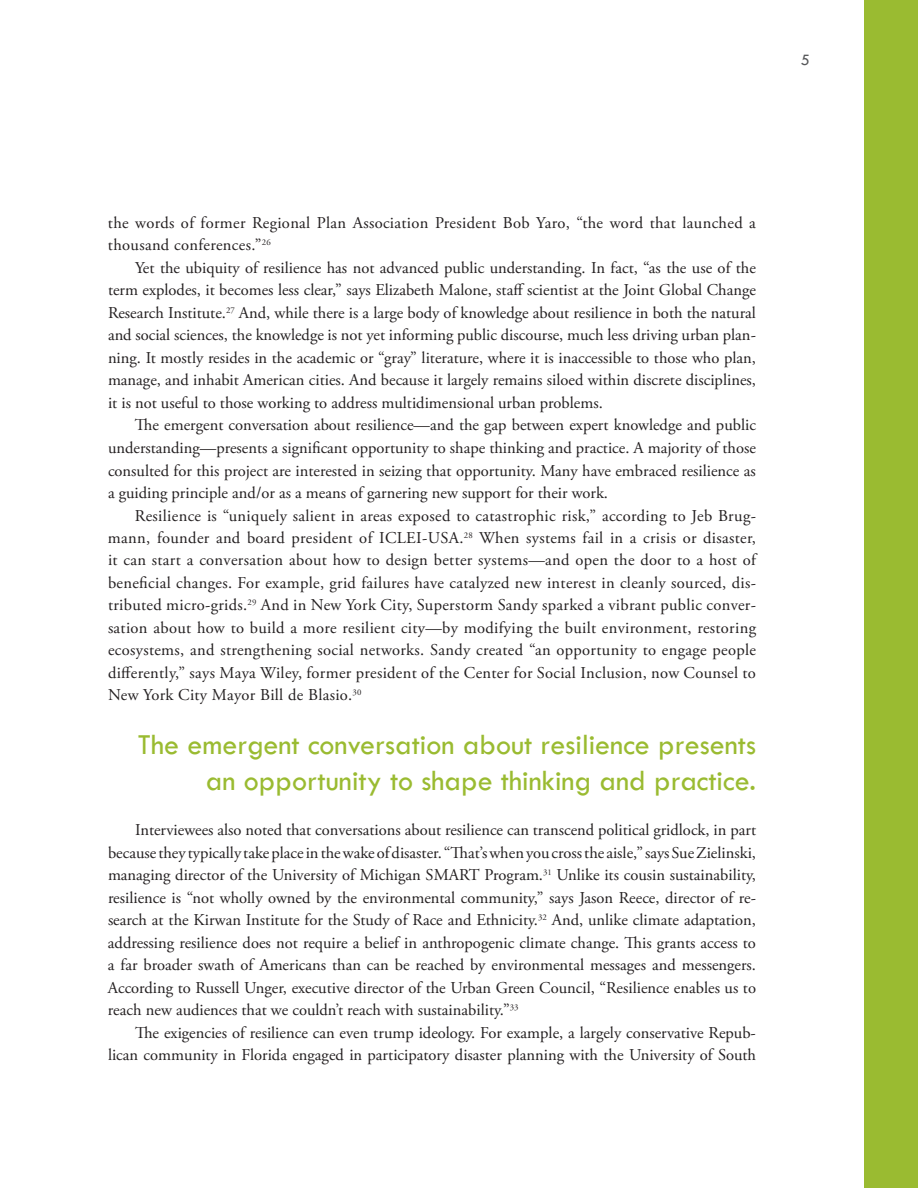
<style>
.page{position:relative;width:918px;height:1188px;background:#fff}
.page>*{position:absolute;margin:0;border:0;box-sizing:border-box;transform-origin:0 0}
.Pullquote2{font:30px/36px "Tw Cen";color:#9abb31;text-align:right}
.txt_indent{font:16.5px/22.5px "Adobe Garamond Pro";color:#231f20;text-align:justify}
.txt_indent-2{font:16.5px/22.5px "Adobe Garamond Pro";letter-spacing:.02em;color:#231f20}
.Page___-_rhp{font:16.5px "Tw Cen";color:#57585a}
</style>
<div class="page">
<div style="left:864px;top:0;width:54px;height:1188px;background:#9abb31"></div>
<p class="Page___-_rhp" style="left:801px;top:50px;width:11px">5</p>
<p class="txt_indent-2" style="left:108px;top:212px;width:649px">the words of former Regional Plan Association President Bob Yaro, “the word that launched a thousand conferences.”<sup>26</sup></p>
<p class="txt_indent" style="left:108px;top:257px;width:650px;text-indent:27px">Yet the ubiquity of resilience has not advanced public understanding. In fact, “as the use of the term explodes, it becomes less clear,” says Elizabeth Malone, staff scientist at the Joint Global Change Research Institute.<sup>27</sup> And, while there is a large body of knowledge about resilience in both the natural and social sciences, the knowledge is not yet informing public discourse, much less driving urban plan&shy;ning. It mostly resides in the academic or “gray” literature, where it is inaccessible to those who plan, manage, and inhabit American cities. And because it largely remains siloed within discrete disciplines, it is not useful to those working to address multidimensional urban problems.</p>
<p class="txt_indent" style="left:108px;top:415px;width:649px;text-indent:27px">The emergent conversation about resilience—and the gap between expert knowledge and public understanding—presents a significant opportunity to shape thinking and practice. A majority of those consulted for this project are interested in seizing that opportunity. Many have embraced resilience as a guiding principle and/or as a means of garnering new support for their work.</p>
<p class="txt_indent" style="left:108px;top:505px;width:650px;text-indent:27px">Resilience is “uniquely salient in areas exposed to catastrophic risk,” according to Jeb Brug&shy;mann, founder and board president of ICLEI-USA.<sup>28</sup> When systems fail in a crisis or disaster, it can start a conversation about how to design better systems—and open the door to a host of beneficial changes. For example, grid failures have catalyzed new interest in cleanly sourced, dis&shy;tributed micro-grids.<sup>29</sup> And in New York City, Superstorm Sandy sparked a vibrant public conver&shy;sation about how to build a more resilient city—by modifying the built environment, restoring ecosystems, and strengthening social networks. Sandy created “an opportunity to engage people differently,” says Maya Wiley, former president of the Center for Social Inclusion, now Counsel to New York City Mayor Bill de Blasio.<sup>30</sup></p>
<p class="Pullquote2" style="left:138px;top:726px;width:620px">The emergent conversation about resilience presents an opportunity to shape thinking and practice.</p>
<p class="txt_indent" style="left:108px;top:820px;width:650px;text-indent:27px">Interviewees also noted that conversations about resilience can transcend political gridlock, in part because they typically take place in the wake of disaster. “That’s when you cross the aisle,” says Sue Zielinski, managing director of the University of Michigan SMART Program.<sup>31</sup> Unlike its cousin sustainability, resilience is “not wholly owned by the environmental community,” says Jason Reece, director of re&shy;search at the Kirwan Institute for the Study of Race and Ethnicity.<sup>32</sup> And, unlike climate adaptation, addressing resilience does not require a belief in anthropogenic climate change. This grants access to a far broader swath of Americans than can be reached by environmental messages and messengers.<br>According to Russell Unger, executive director of the Urban Green Council, “Resilience enables us to reach new audiences that we couldn’t reach with sustainability.”<sup>33</sup></p>
<p class="txt_indent" style="left:108px;top:1022px;width:650px;text-align:right">The exigencies of resilience can even trump ideology. For example, a largely conservative Repub&shy;lican community in Florida engaged in participatory disaster planning with the University of South</p>
</div>
